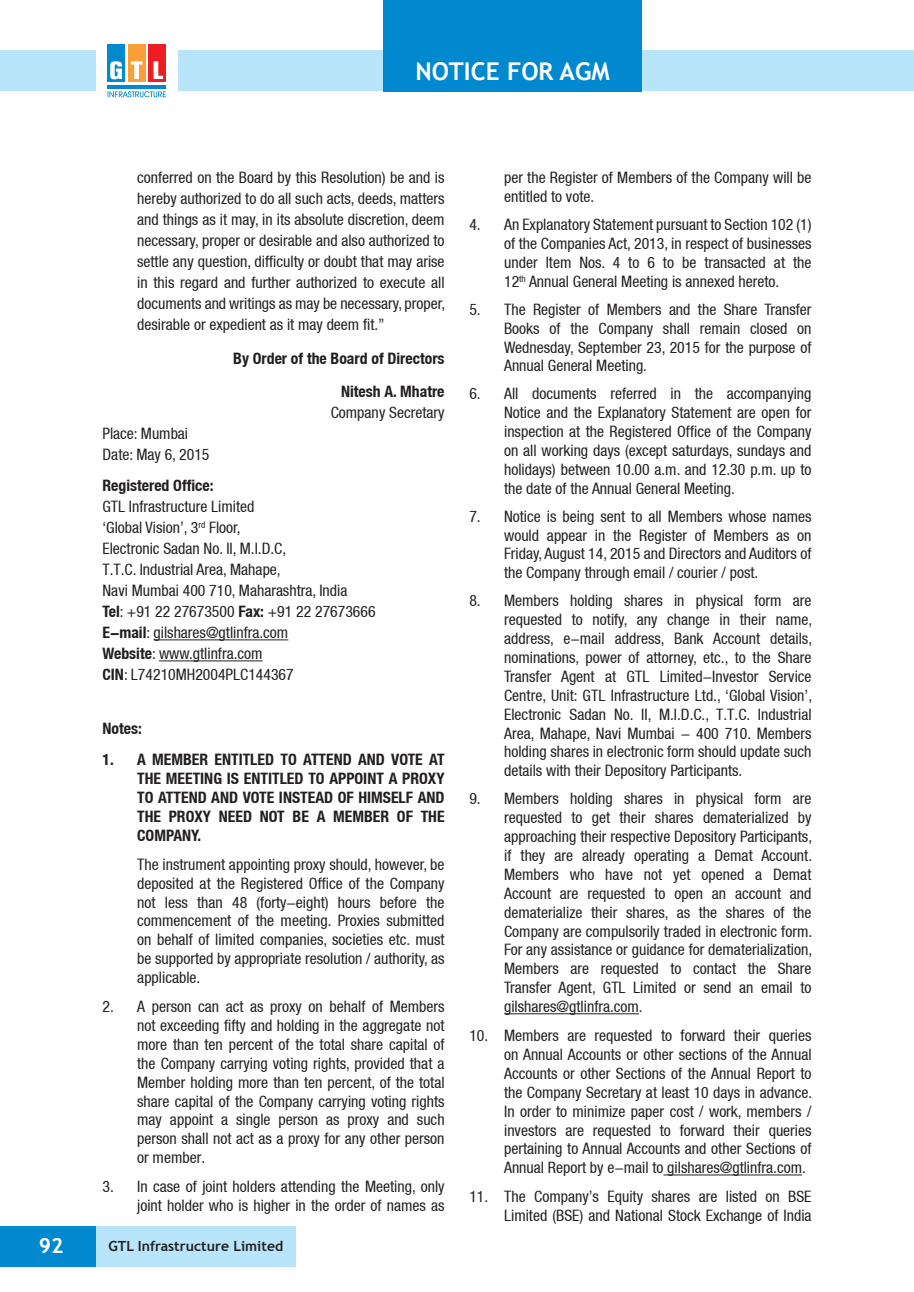
<style>
.page{position:relative;width:914px;height:1292px;background:#fff}
.page>*{position:absolute;margin:0;border:0;box-sizing:border-box;transform-origin:0 0}
.t1{font:700 24.5px "Trebuchet MS";color:#fff}
.t2{font:700 21px "Trebuchet MS";color:#fff}
.t3{font:condensed 15.75px/18.9px "Helvetica Neue LT";color:#231f20;text-align:justify}
.t4{font:700 condensed 15.75px/18.9px "Helvetica Neue LT";color:#231f20;text-align:right}
.t5{font:700 14px "Trebuchet MS";color:#231f20}
.s1{font-weight:700}
</style>
<div class="page">
<div style="left:94px;top:1226px;width:202px;height:40px;background:#b9e5fa"></div>
<div style="left:0;top:1226px;width:96px;height:40px;background:#0089cf"></div>
<div style="left:178px;top:51px;width:736px;height:40px;background:#b9e5fa"></div>
<div style="left:383px;top:0;width:258px;height:92px;background:#0089cf"></div>
<div style="left:0;top:51px;width:96px;height:40px;background:#b9e5fa"></div>
<hr style="left:107px;top:85px;width:59px;height:3px;background:#0089cf">
<div style="left:107px;top:44px;width:18px;height:38px;background:#0089cf"></div>
<div style="left:128px;top:44px;width:17px;height:38px;background:#f99f38"></div>
<div style="left:148px;top:44px;width:18px;height:38px;background:#ee1d23"></div>
<svg style="left:153px;top:61px;width:10px;height:18px"></svg>
<svg style="left:131px;top:61px;width:11px;height:18px"></svg>
<svg style="left:110px;top:61px;width:12px;height:19px"></svg>
<svg style="left:108px;top:91px;width:58px;height:6px"></svg>
<hr style="left:153px;top:639px;width:135px;height:1px;background:#231f20">
<hr style="left:159px;top:660px;width:103px;height:1px;background:#231f20">
<hr style="left:504px;top:1013px;width:135px;height:1px;background:#231f20">
<hr style="left:663px;top:1174px;width:139px;height:1px;background:#231f20">
<h1 class="t1" style="left:415px;top:55px;width:196px">NOTICE FOR AGM</h1>
<p class="t3" style="left:137px;top:167px;width:309px;line-height:21px">conferred on the Board by this Resolution) be and is hereby authorized to do all such acts, deeds, matters and things as it may, in its absolute discretion, deem necessary, proper or desirable and also authorized to settle any question, difficulty or doubt that may arise in this regard and further authorized to execute all documents and writings as may be necessary, proper, desirable or expedient as it may deem fit.”</p>
<p class="t4" style="left:233px;top:341px;width:213px;line-height:33.4px">By Order of the Board of Directors<br>Nitesh A. Mhatre</p>
<p class="t3" style="left:331px;top:403px;width:115px">Company Secretary</p>
<p class="t3" style="left:102px;top:423px;width:108px;line-height:21px">Place: Mumbai<br>Date: May 6, 2015</p>
<p class="t3" style="left:102px;top:475px;width:275px;line-height:21px;text-align:left"><span class="s1">Registered Office:<br></span>GTL Infrastructure Limited<br>‘Global Vision’, 3<sup>rd</sup> Floor,<br>Electronic Sadan No. II, M.I.D.C,<br>T.T.C. Industrial Area, Mahape,<br>Navi Mumbai 400 710, Maharashtra, India<br><span class="s1">Tel</span>: +91 22 27673500 <span class="s1">Fax:</span> +91 22 27673666<br><span class="s1">E-mail</span>: gilshares@gtlinfra.com<br><span class="s1">Website</span>: www.gtlinfra.com<br><span class="s1">CIN</span>: L74210MH2004PLC144367</p>
<p class="t4" style="left:102px;top:718px;width:41px">Notes:</p>
<p class="t4" style="left:137px;top:750px;width:309px;text-align:justify;text-indent:-35px">1. A MEMBER ENTITLED TO ATTEND AND VOTE AT THE MEETING IS ENTITLED TO APPOINT A PROXY TO ATTEND AND VOTE INSTEAD OF HIMSELF AND THE PROXY NEED NOT BE A MEMBER OF THE COMPANY.</p>
<p class="t3" style="left:137px;top:854px;width:309px">The instrument appointing proxy should, however, be deposited at the Registered Office of the Company not less than 48 (forty-eight) hours before the commencement of the meeting. Proxies submitted on behalf of limited companies, societies etc. must be supported by appropriate resolution / authority, as applicable.</p>
<p class="t3" style="left:137px;top:996px;width:309px;text-indent:-35px">2. A person can act as proxy on behalf of Members not exceeding fifty and holding in the aggregate not more than ten percent of the total share capital of the Company carrying voting rights, provided that a Member holding more than ten percent, of the total share capital of the Company carrying voting rights may appoint a single person as proxy and such person shall not act as a proxy for any other person or member.</p>
<p class="t3" style="left:102px;top:1176px;width:343px;text-align:right">3. In case of joint holders attending the Meeting, only joint holder who is higher in the order of names as</p>
<p class="t2" style="left:39px;top:1232px;width:26px">92</p>
<p class="t5" style="left:108px;top:1237px;width:176px">GTL Infrastructure Limited</p>
<p class="t3" style="left:504px;top:168px;width:309px">per the Register of Members of the Company will be entitled to vote.</p>
<p class="t3" style="left:504px;top:215px;width:309px;text-indent:-35px">4. An Explanatory Statement pursuant to Section 102 (1) of the Companies Act, 2013, in respect of businesses under Item Nos. 4 to 6 to be transacted at the 12<sup>th</sup> Annual General Meeting is annexed hereto.</p>
<p class="t3" style="left:504px;top:299px;width:309px;text-indent:-35px">5. The Register of Members and the Share Transfer Books of the Company shall remain closed on Wednesday, September 23, 2015 for the purpose of Annual General Meeting.</p>
<p class="t3" style="left:504px;top:384px;width:309px;text-indent:-35px">6. All documents referred in the accompanying Notice and the Explanatory Statement are open for inspection at the Registered Office of the Company on all working days (except saturdays, sundays and holidays) between 10.00 a.m. and 12.30 p.m. up to the date of the Annual General Meeting.</p>
<p class="t3" style="left:504px;top:506px;width:309px;text-indent:-35px">7. Notice is being sent to all Members whose names would appear in the Register of Members as on Friday, August 14, 2015 and Directors and Auditors of the Company through email / courier / post.</p>
<p class="t3" style="left:504px;top:591px;width:309px;text-indent:-35px">8. Members holding shares in physical form are requested to notify, any change in their name, address, e-mail address, Bank Account details, nominations, power of attorney, etc., to the Share Transfer Agent at GTL Limited-Investor Service Centre, Unit: GTL Infrastructure Ltd., ‘Global Vision’, Electronic Sadan No. II, M.I.D.C., T.T.C. Industrial Area, Mahape, Navi Mumbai - 400 710. Members holding shares in electronic form should update such details with their Depository Participants.</p>
<p class="t3" style="left:504px;top:789px;width:309px;text-indent:-35px">9. Members holding shares in physical form are requested to get their shares dematerialized by approaching their respective Depository Participants, if they are already operating a Demat Account.<br>Members who have not yet opened a Demat Account are requested to open an account and dematerialize their shares, as the shares of the Company are compulsorily traded in electronic form.<br>For any assistance or guidance for dematerialization, Members are requested to contact the Share Transfer Agent, GTL Limited or send an email to gilshares@gtlinfra.com.</p>
<p class="t3" style="left:504px;top:1026px;width:309px;text-indent:-35px">10. Members are requested to forward their queries on Annual Accounts or other sections of the Annual Accounts or other Sections of the Annual Report to the Company Secretary at least 10 days in advance.<br>In order to minimize paper cost / work, members / investors are requested to forward their queries pertaining to Annual Accounts and other Sections of Annual Report by e-mail to gilshares@gtlinfra.com.</p>
<p class="t3" style="left:469px;top:1187px;width:344px;text-align:right">11. The Company’s Equity shares are listed on BSE<br>Limited (BSE) and National Stock Exchange of India</p>
</div>
